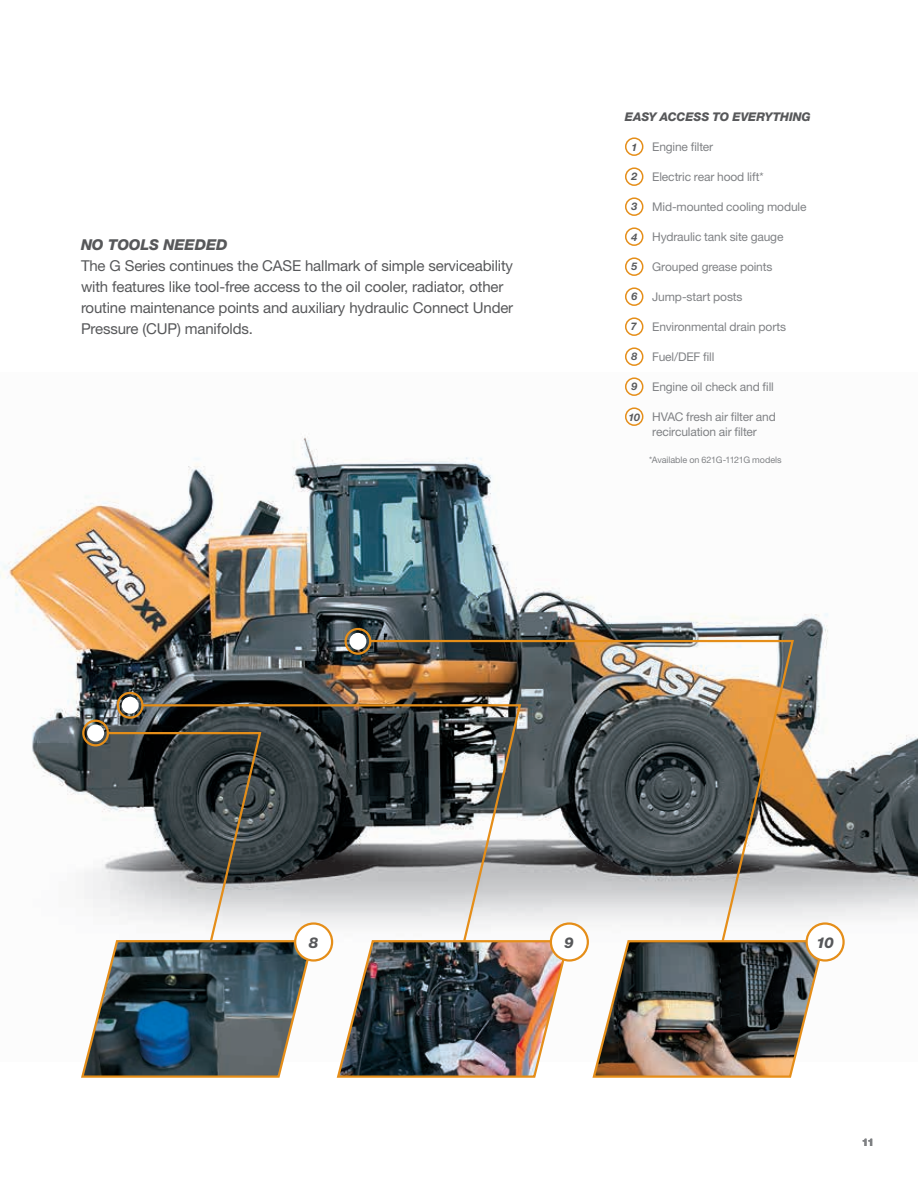
<style>
.page{position:relative;width:918px;height:1188px;background:#fff}
.page>*{position:absolute;margin:0;border:0;box-sizing:border-box;transform-origin:0 0}
.t1{font:15px/21px "Helvetica Neue LT Std";letter-spacing:-.01em;color:#57585a}
.t2{font:italic 800 15px "Helvetica Neue LT Std";letter-spacing:-.01em;color:#57585a}
.t3{font:12px/15px "Helvetica Neue LT Std";letter-spacing:-.01em;color:#808285;text-align:center}
.t4{font:italic 800 12px "Helvetica Neue LT Std";letter-spacing:-.01em;color:#57585a}
.t5{font:italic 700 10.5px "Helvetica Neue LT Std";color:#57585a}
.t6{font:800 10.5px "Helvetica Neue LT Std";color:#808285}
.t7{font:9px "Helvetica Neue LT Std";letter-spacing:-.005em;color:#808285}
.s1{font-weight:700;font-style:italic;font-size:10.5px;color:#57585a}
</style>
<div class="page">
<img style="left:0;top:378px;width:918px;height:581px">
<div style="left:625px;top:137px;width:18px;height:19px;border:2px solid #e58e19;border-radius:50%"></div>
<div style="left:625px;top:167px;width:18px;height:19px;border:2px solid #e58e19;border-radius:50%"></div>
<div style="left:625px;top:197px;width:18px;height:19px;border:2px solid #e58e19;border-radius:50%"></div>
<div style="left:625px;top:227px;width:18px;height:19px;border:2px solid #e58e19;border-radius:50%"></div>
<div style="left:625px;top:257px;width:18px;height:19px;border:2px solid #e58e19;border-radius:50%"></div>
<div style="left:625px;top:287px;width:18px;height:19px;border:2px solid #e58e19;border-radius:50%"></div>
<div style="left:625px;top:317px;width:18px;height:19px;border:2px solid #e58e19;border-radius:50%"></div>
<div style="left:625px;top:347px;width:18px;height:19px;border:2px solid #e58e19;border-radius:50%"></div>
<div style="left:625px;top:377px;width:18px;height:19px;border:2px solid #e58e19;border-radius:50%"></div>
<div style="left:625px;top:407px;width:18px;height:19px;border:2px solid #e58e19;border-radius:50%"></div>
<div style="left:87px;top:725px;width:17px;height:17px;background:#fff;border-radius:50%"></div>
<div style="left:82px;top:720px;width:27px;height:26px;border:2px solid #e58e19;border-radius:50%"></div>
<div style="left:122px;top:697px;width:17px;height:17px;background:#fff;border-radius:50%"></div>
<div style="left:117px;top:692px;width:27px;height:27px;border:2px solid #e58e19;border-radius:50%"></div>
<div style="left:349px;top:633px;width:17px;height:17px;background:#fff;border-radius:50%"></div>
<div style="left:345px;top:628px;width:26px;height:27px;border:2px solid #e58e19;border-radius:50%"></div>
<svg style="left:106px;top:731px;width:34px;height:207px"></svg>
<svg style="left:140px;top:703px;width:227px;height:257px;background:#666968"></svg>
<svg style="left:367px;top:639px;width:428px;height:320px;background:#89857e"></svg>
<svg style="left:80px;top:938px;width:229px;height:140px;background:#5a6b71"></svg>
<div style="left:295px;top:924px;width:37px;height:36px;background:#fff;border-radius:50%"></div>
<div style="left:294px;top:922px;width:39px;height:40px;border:2px solid #e58e19;border-radius:50%"></div>
<img style="left:335px;top:938px;width:230px;height:140px">
<div style="left:551px;top:924px;width:37px;height:36px;background:#fff;border-radius:50%"></div>
<div style="left:550px;top:922px;width:39px;height:40px;border:2px solid #e58e19;border-radius:50%"></div>
<img style="left:591px;top:938px;width:229px;height:140px">
<div style="left:807px;top:924px;width:37px;height:36px;background:#fff;border-radius:50%"></div>
<div style="left:806px;top:922px;width:39px;height:40px;border:2px solid #e58e19;border-radius:50%"></div>
<p class="t2" style="left:81px;top:236px;width:148px">NO TOOLS NEEDED</p>
<p class="t1" style="left:81px;top:255px;width:434px">The G Series continues the CASE hallmark of simple serviceability with features like tool-free access to the oil cooler, radiator, other routine maintenance points and auxiliary hydraulic Connect Under Pressure (CUP) manifolds.</p>
<p class="t4" style="left:625px;top:110px;width:187px">EASY ACCESS TO EVERYTHING</p>
<p class="t5" style="left:631px;top:141px;width:7px">1</p>
<p class="t3" style="left:652px;top:139px;width:62px">Engine filter</p>
<p class="t5" style="left:631px;top:170px;width:7px">2</p>
<p class="t3" style="left:652px;top:169px;width:113px">Electric rear hood lift*</p>
<p class="t5" style="left:631px;top:200px;width:7px">3</p>
<p class="t3" style="left:652px;top:199px;width:156px">Mid-mounted cooling module</p>
<p class="t5" style="left:631px;top:231px;width:7px">4</p>
<p class="t3" style="left:652px;top:229px;width:133px">Hydraulic tank site gauge</p>
<p class="t5" style="left:631px;top:260px;width:7px">5</p>
<p class="t3" style="left:652px;top:259px;width:122px">Grouped grease points</p>
<p class="t5" style="left:631px;top:290px;width:7px">6</p>
<p class="t3" style="left:652px;top:289px;width:92px">Jump-start posts</p>
<p class="t5" style="left:631px;top:320px;width:7px">7</p>
<p class="t3" style="left:652px;top:319px;width:136px">Environmental drain ports</p>
<p class="t5" style="left:631px;top:350px;width:7px">8</p>
<p class="t3" style="left:652px;top:349px;width:64px">Fuel/DEF fill</p>
<p class="t5" style="left:631px;top:380px;width:7px">9</p>
<p class="t3" style="left:652px;top:379px;width:123px">Engine oil check and fill</p>
<p class="t3" style="left:629px;top:409px;width:149px"><span class="s1">10</span> HVAC fresh air filter and recirculation air filter</p>
<p class="t7" style="left:649px;top:455px;width:134px">*Available on 621G-1121G models</p>
<p class="t2" style="left:309px;top:934px;width:11px">8</p>
<p class="t2" style="left:565px;top:934px;width:11px">9</p>
<p class="t2" style="left:816px;top:934px;width:19px">10</p>
<p class="t6" style="left:862px;top:1136px;width:14px">11</p>
</div>
